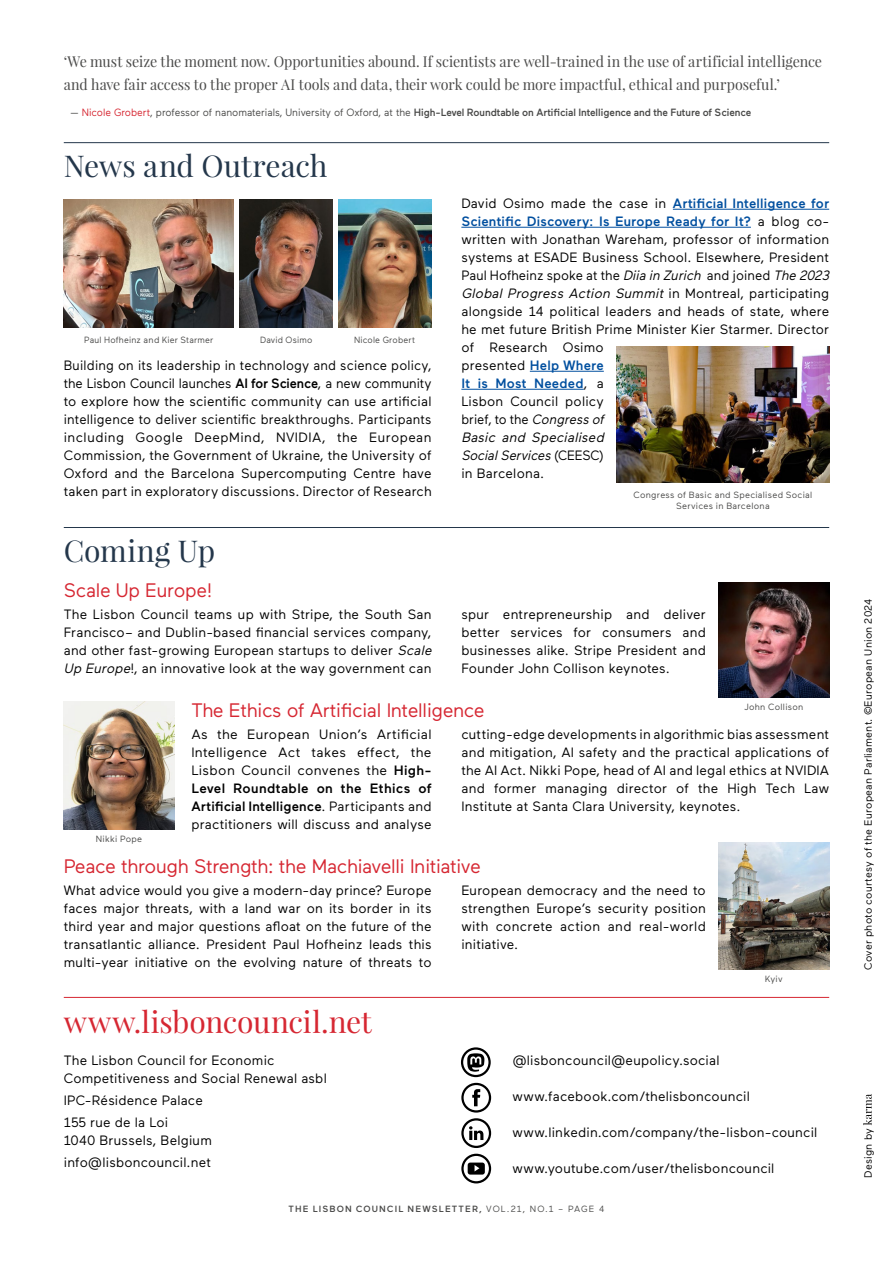
<style>
.page{position:relative;width:893px;height:1263px;background:#fff}
.page>*{position:absolute;margin:0;border:0;box-sizing:border-box;transform-origin:0 0}
.Titre{font:30px "Playfair Display";letter-spacing:-.005em;color:#24374b}
.Titre-2{font:30px "Playfair Display";letter-spacing:-.005em;color:#d62732}
.SubTitle_Maax_13{font:19.5px "Maax";letter-spacing:-.02em;color:#d62732}
.Body_Quote_Playfair_10{font:15px/22.5px "Playfair Display";color:#4a4a49;scale:.95 1}
.Body{font:13.5px/18px "Maax";letter-spacing:.015em;color:#000;text-align:justify}
.Body_Legende_Quote_Maax_7{font:500 10.5px "Maax";letter-spacing:-.005em;color:#4a4a49}
.Text{font:10.5px "Maax";letter-spacing:.025em;color:#000}
.Legende_Photo{font:9px/11.2px "Maax";letter-spacing:.025em;color:#4a4a49;text-align:center}
.t1{font:500 9px "Maax";letter-spacing:.125em;color:#4a4a49}
.s1{font-weight:400}
.s2{font-weight:400;color:#d62732}
.s3{font-weight:500}
.s4{font-weight:500;color:#004f9f}
.s5{font-style:italic}
</style>
<div class="page">
<img style="left:719px;top:583px;width:110px;height:114px">
<img style="left:719px;top:842px;width:110px;height:127px">
<img style="left:617px;top:346px;width:212px;height:136px">
<img style="left:64px;top:702px;width:110px;height:127px">
<img style="left:239px;top:200px;width:94px;height:127px">
<img style="left:64px;top:200px;width:170px;height:127px">
<img style="left:338px;top:200px;width:94px;height:127px">
<svg style="left:863px;top:1094px;width:9px;height:31px"></svg>
<hr style="left:64px;top:997px;width:765px;height:1px;background:#d62732">
<hr style="left:64px;top:142px;width:765px;height:1px;background:#24374b">
<hr style="left:673px;top:209px;width:156px;height:1px;background:#004f9f">
<hr style="left:461px;top:227px;width:290px;height:1px;background:#004f9f">
<hr style="left:530px;top:371px;width:74px;height:1px;background:#004f9f">
<hr style="left:461px;top:389px;width:123px;height:1px;background:#004f9f">
<hr style="left:64px;top:527px;width:765px;height:1px;background:#24374b">
<div style="left:461px;top:1154px;width:30px;height:29px;border:2px solid #000;border-radius:50%"></div>
<svg style="left:468px;top:1162px;width:17px;height:12px"></svg>
<div style="left:461px;top:1118px;width:30px;height:30px;border:2px solid #000;border-radius:50%"></div>
<svg style="left:469px;top:1126px;width:14px;height:14px"></svg>
<div style="left:461px;top:1083px;width:30px;height:29px;border:2px solid #000;border-radius:50%"></div>
<svg style="left:472px;top:1089px;width:8px;height:17px"></svg>
<div style="left:461px;top:1047px;width:30px;height:30px;border:2px solid #000;border-radius:50%"></div>
<svg style="left:467px;top:1053px;width:17px;height:19px"></svg>
<p class="Body_Quote_Playfair_10" style="left:64px;top:50px;width:800px">‘We must seize the moment now. Opportunities abound. If scientists are well-trained in the use of artificial intelligence and have fair access to the proper AI tools and data, their work could be more impactful, ethical and purposeful.’</p>
<p class="Body_Legende_Quote_Maax_7" style="left:70px;top:107px;width:683px"><span class="s1">—</span> <span class="s2">Nicole Grobert</span><span class="s1">, professor of nanomaterials, University of Oxford, at the</span> High-Level Roundtable on Artificial Intelligence and the Future of Science</p>
<p class="Titre" style="left:64px;top:147px;width:265px">News and Outreach</p>
<p class="Legende_Photo" style="left:84px;top:334px;width:131px">Paul Hofheinz and Kier Starmer</p>
<p class="Legende_Photo" style="left:260px;top:334px;width:54px">David Osimo</p>
<p class="Legende_Photo" style="left:354px;top:334px;width:63px">Nicole Grobert</p>
<p class="Body" style="left:64px;top:356px;width:369px">Building on its leadership in technology and science policy, the Lisbon Council launches <span class="s3">AI for Science</span>, a new community to explore how the scientific community can use artificial intelligence to deliver scientific breakthroughs. Participants including Google DeepMind, NVIDIA, the European Commission, the Government of Ukraine, the University of Oxford and the Barcelona Supercomputing Centre have taken part in exploratory discussions. Director of Research</p>
<p class="Body" style="left:461px;top:194px;width:372px;text-align:left">David Osimo made the case in <span class="s4">Artificial Intelligence for Scientific Discovery: Is Europe Ready for It?</span> a blog co&shy;written with Jonathan Wareham, professor of information systems at ESADE Business School. Elsewhere, President Paul Hofheinz spoke at the <span class="s5">Diia in Zurich</span> and joined <span class="s5">The 2023<br>Global Progress Action Summit</span> i n M o n t re a l, p a rt i c i p a t i n g alongside 14 political leaders and heads of state, where he met future British Prime Minister Kier Starmer. Director of Research Osimo<br>presented <span class="s4">Help Where<br>It is Most Needed</span>, a<br>Lisbon Council policy<br>brief, to the <span class="s5">Congress of<br>Basic and Specialised<br>SocialServices</span>( C E E S C )<br>in Barcelona.</p>
<p class="Legende_Photo" style="left:633px;top:489px;width:180px">Congress of Basic and Specialised Social<br>Services in Barcelona</p>
<p class="Titre" style="left:64px;top:532px;width:153px">Coming Up</p>
<p class="SubTitle_Maax_13" style="left:64px;top:580px;width:150px">Scale Up Europe!</p>
<p class="Body" style="left:64px;top:606px;width:372px;text-align:left">The Lisbon Council teams up with Stripe, the South San Francisco– and Dublin-based financial services company, and other fast-growing European startups to deliver <span class="s5">Scale UpEurope</span>!, an innovative look at the way government can</p>
<p class="Body" style="left:461px;top:606px;width:246px">spur entrepreneurship and deliver better services for consumers and businesses alike. Stripe President and Founder John Collison keynotes.</p>
<p class="SubTitle_Maax_13" style="left:191px;top:700px;width:295px">The Ethics of Artificial Intelligence</p>
<p class="Body" style="left:191px;top:726px;width:242px">As the European Union’s Artificial Intelligence Act takes effect, the Lisbon Council convenes the <span class="s3">High-Level Roundtable on the Ethics of Artificial Intelligence</span>. Participants and practitioners will discuss and analyse</p>
<p class="Body" style="left:461px;top:726px;width:369px">cutting-edge developments in algorithmic bias assessment and mitigation, AI safety and the practical applications of the AI Act. Nikki Pope, head of AI and legal ethics at NVIDIA and former managing director of the High Tech Law Institute at Santa Clara University, keynotes.</p>
<p class="SubTitle_Maax_13" style="left:64px;top:856px;width:419px">Peace through Strength: the Machiavelli Initiative</p>
<p class="Body" style="left:64px;top:882px;width:369px">What advice would you give a modern-day prince? Europe faces major threats, with a land war on its border in its third year and major questions afloat on the future of the transatlantic alliance. President Paul Hofheinz leads this multi-year initiative on the evolving nature of threats to</p>
<p class="Body" style="left:461px;top:882px;width:246px">European democracy and the need to strengthen Europe’s security position with concrete action and real-world initiative.</p>
<p class="Legende_Photo" style="left:744px;top:701px;width:60px">John Collison</p>
<p class="Legende_Photo" style="left:96px;top:833px;width:48px">Nikki Pope</p>
<p class="Titre-2" style="left:64px;top:1003px;width:309px">www.lisboncouncil.net</p>
<p class="Body" style="left:64px;top:1051px;width:265px">The Lisbon Council for Economic<br>Competitiveness and Social Renewal asbl</p>
<p class="Body" style="left:64px;top:1091px;width:141px">IPC-Résidence Palace</p>
<p class="Body" style="left:64px;top:1114px;width:150px">155 rue de la Loi<br>1040 Brussels, Belgium</p>
<p class="Body" style="left:64px;top:1154px;width:149px">info@lisboncouncil.net</p>
<p class="Legende_Photo" style="left:765px;top:974px;width:19px">Kyiv</p>
<p class="Body" style="left:512px;top:1051px;width:209px">@lisboncouncil@eupolicy.social</p>
<p class="Body" style="left:512px;top:1087px;width:239px">www.facebook.com/thelisboncouncil</p>
<p class="Body" style="left:512px;top:1123px;width:307px">www.linkedin.com/company/the-lisbon-council</p>
<p class="Body" style="left:512px;top:1159px;width:264px">www.youtube.com/user/thelisboncouncil</p>
<p class="t1" style="left:289px;top:1204px;width:317px">THE LISBON COUNCIL NEWSLETTER, <span class="s1">VOL.21, NO.1 – PAGE 4</span></p>
<p class="Text" style="left:862px;top:969px;width:372px;rotate:-90deg">Cover photo courtesy of the European Parliament. ©European Union 2024</p>
<p class="Text" style="left:862px;top:1178px;width:51px;rotate:-90deg">Design by</p>
</div>
